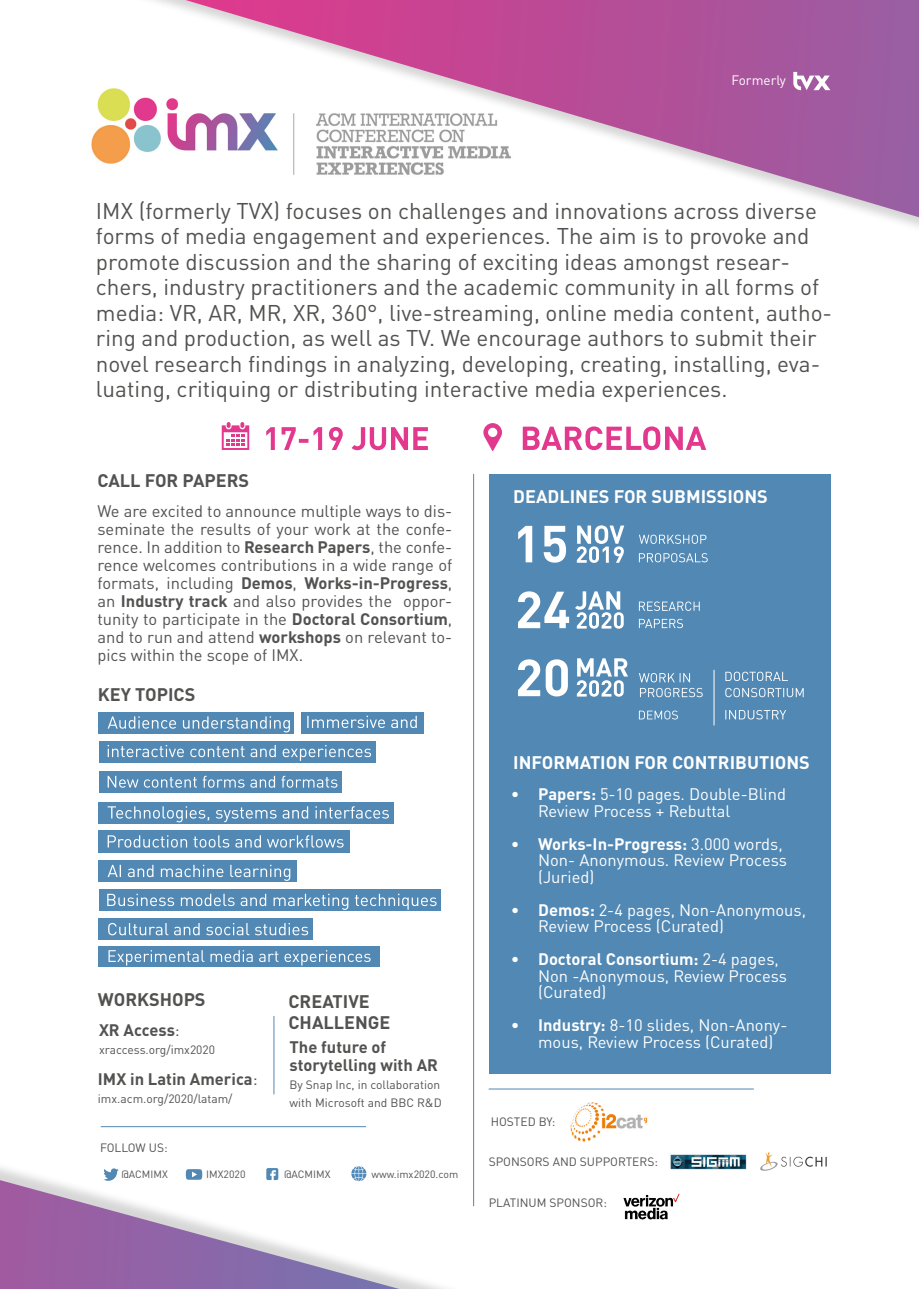
<style>
.page{position:relative;width:919px;height:1289px;background:#fff}
.page>*{position:absolute;margin:0;border:0;box-sizing:border-box;transform-origin:0 0}
.t1{font:22.5px/25.5px "DIN Pro";color:#525251}
.t2{font:700 18px "DIN Pro";color:#fff}
.t3{font:700 18px "DIN Pro";color:#525251}
.t4{font:16.5px/18px "DIN Pro";color:#525251;text-align:justify}
.t5{font:16.5px/16.5px "DIN Pro";color:#fff}
.t6{font:700 16.5px "DIN Pro";color:#525251}
.t7{font:13.5px "DIN Pro";color:#fff}
.t8{font:12px/18px "DIN Pro";color:#525251}
.t9{font:10.5px "DIN Pro";color:#525251}
.s1{font-weight:700}
.s2{font-weight:400}
</style>
<div class="page">
<svg style="left:185px;top:0;width:733px;height:217px"></svg>
<div style="left:489px;top:474px;width:341px;height:599px;background:#5188b4"></div>
<svg style="left:222px;top:422px;width:27px;height:28px"></svg>
<svg style="left:483px;top:423px;width:19px;height:28px"></svg>
<svg style="left:522px;top:426px;width:184px;height:24px"></svg>
<svg style="left:266px;top:427px;width:162px;height:23px"></svg>
<hr style="left:473px;top:474px;width:1px;height:732px;background:#5188b4">
<svg style="left:518px;top:526px;width:48px;height:36px"></svg>
<svg style="left:576px;top:525px;width:48px;height:38px"></svg>
<svg style="left:518px;top:591px;width:51px;height:37px"></svg>
<svg style="left:575px;top:591px;width:48px;height:37px"></svg>
<svg style="left:576px;top:658px;width:52px;height:38px"></svg>
<svg style="left:518px;top:659px;width:50px;height:37px"></svg>
<svg style="left:639px;top:553px;width:68px;height:9px"></svg>
<svg style="left:639px;top:534px;width:67px;height:10px"></svg>
<svg style="left:639px;top:618px;width:44px;height:10px"></svg>
<svg style="left:639px;top:601px;width:60px;height:10px"></svg>
<svg style="left:640px;top:688px;width:62px;height:9px"></svg>
<svg style="left:639px;top:673px;width:51px;height:9px"></svg>
<svg style="left:638px;top:710px;width:40px;height:9px"></svg>
<svg style="left:725px;top:688px;width:78px;height:9px"></svg>
<svg style="left:725px;top:671px;width:62px;height:10px"></svg>
<svg style="left:725px;top:710px;width:61px;height:9px"></svg>
<hr style="left:713px;top:669px;width:1px;height:56px;background:#fff">
<svg style="left:793px;top:72px;width:37px;height:18px"></svg>
<div style="left:0;top:931px;width:918px;height:357px;background:#575656;opacity:.24"></div>
<div style="left:99px;top:741px;width:277px;height:21px;background:#5188b4"></div>
<div style="left:98px;top:712px;width:196px;height:21px;background:#5188b4"></div>
<svg style="left:108px;top:716px;width:182px;height:16px"></svg>
<div style="left:301px;top:712px;width:122px;height:21px;background:#5188b4"></div>
<svg style="left:307px;top:715px;width:110px;height:13px"></svg>
<div style="left:99px;top:830px;width:251px;height:23px;background:#5188b4"></div>
<svg style="left:108px;top:835px;width:235px;height:12px"></svg>
<div style="left:98px;top:860px;width:199px;height:21px;background:#5188b4"></div>
<svg style="left:108px;top:864px;width:182px;height:16px"></svg>
<div style="left:98px;top:889px;width:342px;height:21px;background:#5188b4"></div>
<div style="left:98px;top:918px;width:215px;height:21px;background:#5188b4"></div>
<svg style="left:108px;top:923px;width:200px;height:12px"></svg>
<div style="left:98px;top:946px;width:282px;height:21px;background:#5188b4"></div>
<div style="left:99px;top:801px;width:295px;height:22px;background:#5188b4"></div>
<svg style="left:108px;top:806px;width:281px;height:16px"></svg>
<svg style="left:108px;top:745px;width:263px;height:15px"></svg>
<div style="left:99px;top:771px;width:243px;height:22px;background:#5188b4"></div>
<svg style="left:108px;top:775px;width:229px;height:12px"></svg>
<svg style="left:107px;top:893px;width:329px;height:16px"></svg>
<svg style="left:0;top:1166px;width:399px;height:122px"></svg>
<img style="left:621px;top:1185px;width:66px;height:42px">
<hr style="left:488px;top:1088px;width:265px;height:1px;background:#5188b4">
<svg style="left:108px;top:950px;width:262px;height:15px"></svg>
<hr style="left:274px;top:1016px;width:1px;height:78px;background:#5188b4">
<p class="t7" style="left:731px;top:69px;width:56px">Formerly</p>
<p class="t1" style="left:96px;top:196px;width:737px">IMX (formerly TVX) focuses on challenges and innovations across diverse forms of media engagement and experiences. The aim is to provoke and promote discussion and the sharing of exciting ideas amongst resear&shy;chers, industry practitioners and the academic community in all forms of media: VR, AR, MR, XR, 360°, live-streaming, online media content, autho&shy;ring and production, as well as TV. We encourage authors to submit their novel research findings in analyzing, developing, creating, installing, eva&shy;luating, critiquing or distributing interactive media experiences.</p>
<p class="t3" style="left:97px;top:465px;width:153px">CALL FOR PAPERS</p>
<p class="t4" style="left:97px;top:500px;width:356px">We are excited to announce multiple ways to dis&shy;seminate the results of your work at the confe&shy;rence. In addition to <span class="s1">Research Papers</span>, the confe&shy;rence welcomes contributions in a wide range of formats, including <span class="s1">Demos</span>, <span class="s1">Works-in-Progress</span>, an <span class="s1">Industry track</span> and also provides the oppor&shy;tunity to participate in the <span class="s1">Doctoral Consortium</span>, and to run and attend <span class="s1">workshops</span> on relevant to&shy;pics within the scope of IMX.</p>
<p class="t3" style="left:98px;top:679px;width:99px">KEY TOPICS</p>
<p class="t3" style="left:98px;top:984px;width:109px">WORKSHOPS</p>
<p class="t6" style="left:99px;top:1016px;width:82px">XR Access<span class="s2">:</span></p>
<p class="t8" style="left:99px;top:1039px;width:118px">xraccess.org/imx2020</p>
<p class="t6" style="left:98px;top:1065px;width:161px">IMX in Latin America<span class="s2">:</span></p>
<p class="t8" style="left:98px;top:1088px;width:136px">imx.acm.org/2020/latam/</p>
<p class="t3" style="left:288px;top:986px;width:83px">CREATIVE</p>
<p class="t3" style="left:288px;top:1007px;width:103px">CHALLENGE</p>
<p class="t6" style="left:289px;top:1033px;width:98px">The future of</p>
<p class="t6" style="left:289px;top:1051px;width:150px">storytelling with AR</p>
<p class="t8" style="left:289px;top:1074px;width:154px">By Snap Inc, in collaboration with Microsoft and BBC R&amp;D</p>
<p class="t8" style="left:100px;top:1137px;width:69px">FOLLOW US:</p>
<p class="t9" style="left:121px;top:1165px;width:48px">@ACMIMX</p>
<p class="t9" style="left:206px;top:1165px;width:41px">IMX2020</p>
<p class="t9" style="left:284px;top:1165px;width:48px">@ACMIMX</p>
<p class="t9" style="left:371px;top:1166px;width:88px">www.imx2020.com</p>
<p class="t2" style="left:513px;top:481px;width:256px">DEADLINES FOR SUBMISSIONS</p>
<p class="t2" style="left:513px;top:747px;width:298px">INFORMATION FOR CONTRIBUTIONS</p>
<p class="t5" style="left:538px;top:784px;width:249px;text-indent:-27px"><span class="s1">• Papers:</span> 5-10 pages. Double-Blind<br>Review Process + Rebuttal</p>
<p class="t5" style="left:538px;top:833px;width:250px;text-indent:-27px"><span class="s1">• Works-In-Progress:</span> 3.000 words,<br>Non- Anonymous. Review Process (Juried)</p>
<p class="t5" style="left:538px;top:899px;width:269px;text-indent:-27px"><span class="s1">• Demos:</span> 2-4 pages, Non-Anonymous,<br>Review Process (Curated)</p>
<p class="t5" style="left:538px;top:949px;width:250px;text-indent:-27px"><span class="s1">• Doctoral Consortium:</span> 2-4 pages,<br>Non -Anonymous, Review Process (Curated)</p>
<p class="t5" style="left:538px;top:1015px;width:251px;text-indent:-27px"><span class="s1">• Industry:</span> 8-10 slides, Non-Anony&shy;mous, Review Process (Curated)</p>
<p class="t8" style="left:491px;top:1111px;width:66px">HOSTED BY:</p>
<p class="t8" style="left:488px;top:1151px;width:171px">SPONSORS AND SUPPORTERS:</p>
<p class="t8" style="left:488px;top:1192px;width:120px">PLATINUM SPONSOR:</p>
</div>
